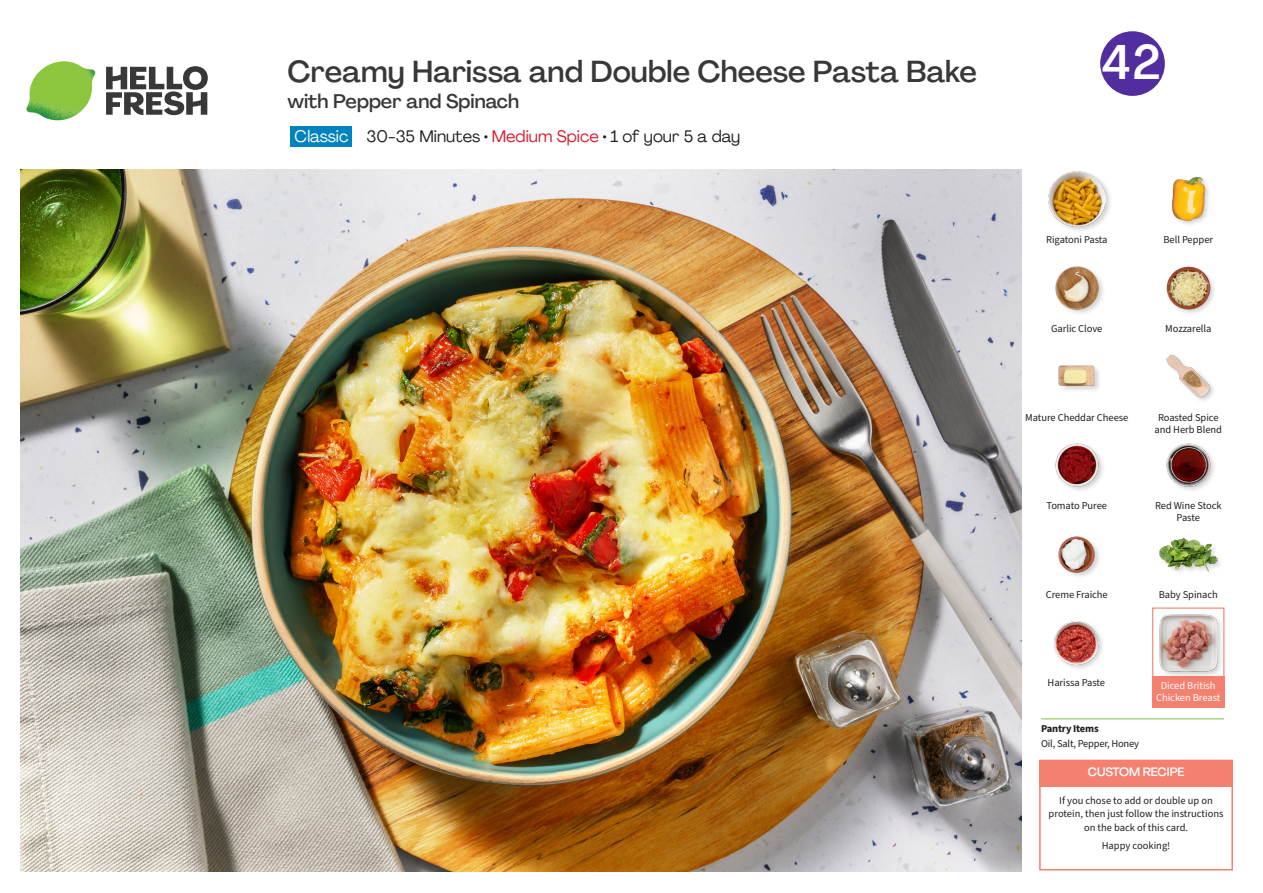
<style>
.page{position:relative;width:1263px;height:893px;background:#fff}
.page>*{position:absolute;margin:0;border:0;box-sizing:border-box;transform-origin:0 0}
.t1{font:57px "Kapra";color:#fff}
.t2{font:500 48px "Agrandir";color:#fff}
._15_Titel_UK{font:500 30px "Agrandir";color:#383839}
._15_Titel_UK-2{font:500 19.5px "Agrandir";color:#383839}
._02_Box_Type{font:16.5px "Agrandir";color:#231f20}
._02_Box_Type-2{font:16.5px "Agrandir";color:#fff}
._15_Titel_Steps{font:500 12px "Agrandir";letter-spacing:-.01em;color:#fff}
._18_FRONT_ingredients_UK{font:10.5px/12px "Source Sans Pro";letter-spacing:-.005em;color:#231f20;text-align:center}
._15_Titel_Steps-2{font:10.5px/13.5px "Source Sans Pro";color:#231f20;text-align:center}
._18_FRONT_ingredients_UK-2{font:10.5px/12px "Source Sans Pro";letter-spacing:-.005em;color:#fff;text-align:center}
._14_Allergene_Text_7pt{font:10.5px "Source Sans Pro";letter-spacing:-.02em;color:#231f20}
._00_Basic{font:10.5px "Source Sans Pro";color:#231f20}
._14_Allergene_Text_7pt-2{font:700 10.5px "Source Sans Pro";letter-spacing:-.02em;color:#231f20}
.s1{color:#da1b2b}
</style>
<div class="page">
<svg style="left:106px;top:66px;width:102px;height:49px"></svg>
<img style="left:26px;top:61px;width:69px;height:59px">
<img style="left:21px;top:170px;width:1000px;height:702px">
<hr style="left:1041px;top:718px;width:183px;height:1px;background:#81c340">
<div style="left:290px;top:126px;width:62px;height:21px;background:#0082bf"></div>
<div style="left:1039px;top:760px;width:194px;height:110px;border:2px solid #f4806f"></div>
<div style="left:1039px;top:760px;width:193px;height:27px;background:#f4806f"></div>
<img style="left:1058px;top:536px;width:41px;height:41px">
<div style="left:1158px;top:537px;width:66px;height:41px;background:#231f20;opacity:.2"></div>
<img style="left:1160px;top:537px;width:57px;height:41px">
<img style="left:1054px;top:621px;width:49px;height:48px">
<div style="left:1058px;top:365px;width:44px;height:28px;background:#231f20;opacity:.2"></div>
<img style="left:1059px;top:365px;width:36px;height:28px">
<img style="left:1055px;top:443px;width:48px;height:47px">
<img style="left:1166px;top:443px;width:48px;height:47px">
<img style="left:1166px;top:354px;width:48px;height:47px">
<div style="left:1047px;top:170px;width:66px;height:64px;background:#231f20;opacity:.2"></div>
<img style="left:1048px;top:170px;width:57px;height:58px">
<img style="left:1055px;top:266px;width:48px;height:48px">
<img style="left:1166px;top:266px;width:48px;height:47px">
<img style="left:1171px;top:177px;width:38px;height:48px">
<div style="left:1152px;top:607px;width:72px;height:73px;border:1px solid #f4806f"></div>
<div style="left:1152px;top:677px;width:72px;height:31px;background:#f4806f"></div>
<div style="left:1158px;top:613px;width:66px;height:66px;background:#231f20;opacity:.2"></div>
<img style="left:1159px;top:614px;width:58px;height:58px">
<svg style="left:1100px;top:31px;width:65px;height:65px"></svg>
<p class="_15_Titel_UK" style="left:287px;top:53px;width:691px">Creamy Harissa and Double Cheese Pasta Bake</p>
<p class="_15_Titel_UK-2" style="left:287px;top:89px;width:233px">with Pepper and Spinach</p>
<p class="_02_Box_Type-2" style="left:295px;top:126px;width:55px">Classic</p>
<p class="_02_Box_Type" style="left:367px;top:126px;width:375px">30-35 Minutes • <span class="s1">Medium Spice</span> • 1 of your 5 a day</p>
<p class="t1" style="left:1102px;top:24px;width:45px">40</p>
<p class="t2" style="left:1102px;top:33px;width:61px">42</p>
<p class="_18_FRONT_ingredients_UK" style="left:1046px;top:234px;width:63px">Rigatoni Pasta</p>
<p class="_18_FRONT_ingredients_UK" style="left:1163px;top:234px;width:51px">Bell Pepper</p>
<p class="_18_FRONT_ingredients_UK" style="left:1051px;top:323px;width:53px">Garlic Clove</p>
<p class="_18_FRONT_ingredients_UK" style="left:1165px;top:323px;width:48px">Mozzarella</p>
<p class="_18_FRONT_ingredients_UK" style="left:1025px;top:411px;width:105px">Mature Cheddar Cheese</p>
<p class="_18_FRONT_ingredients_UK" style="left:1154px;top:411px;width:69px">Roasted Spice and Herb Blend</p>
<p class="_18_FRONT_ingredients_UK" style="left:1046px;top:500px;width:62px">Tomato Puree</p>
<p class="_18_FRONT_ingredients_UK" style="left:1155px;top:500px;width:68px">Red Wine Stock<br>Paste</p>
<p class="_18_FRONT_ingredients_UK" style="left:1046px;top:589px;width:64px">Creme Fraiche</p>
<p class="_18_FRONT_ingredients_UK" style="left:1159px;top:589px;width:61px">Baby Spinach</p>
<p class="_18_FRONT_ingredients_UK" style="left:1047px;top:677px;width:59px">Harissa Paste</p>
<p class="_14_Allergene_Text_7pt-2" style="left:1041px;top:722px;width:59px">Pantry Items</p>
<p class="_14_Allergene_Text_7pt" style="left:1041px;top:737px;width:99px">Oil, Salt, Pepper, Honey</p>
<p class="_18_FRONT_ingredients_UK-2" style="left:1156px;top:679px;width:66px">Diced British<br>Chicken Breast</p>
<p class="_15_Titel_Steps" style="left:1088px;top:765px;width:98px">CUSTOM RECIPE</p>
<p class="_15_Titel_Steps-2" style="left:1049px;top:794px;width:176px">If you chose to add or double up on protein, then just follow the instructions on the back of this card.</p>
<p class="_00_Basic" style="left:1102px;top:838px;width:70px">Happy cooking!</p>
</div>
